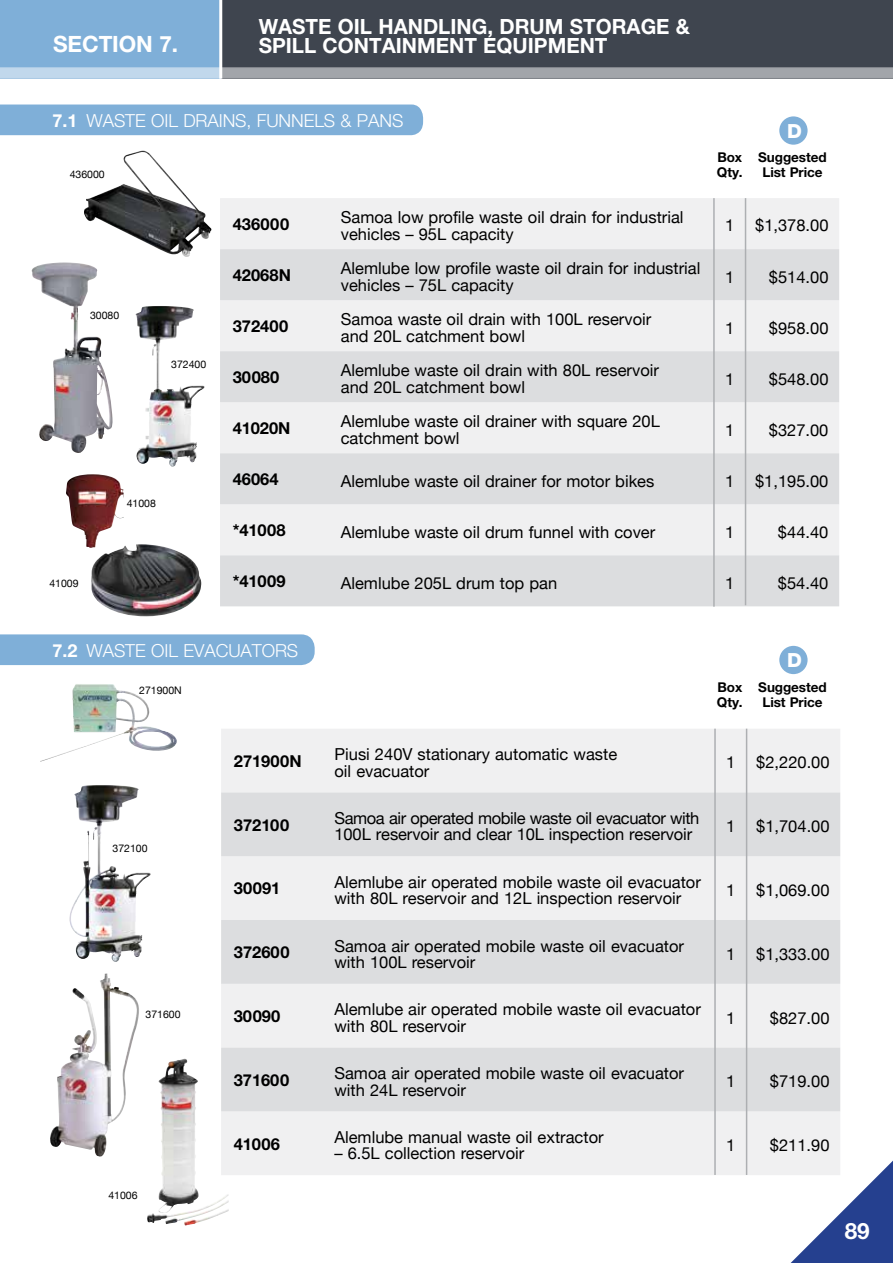
<style>
.page{position:relative;width:893px;height:1263px;background:#fff}
.page>*{position:absolute;margin:0;border:0;box-sizing:border-box;transform-origin:0 0}
.t1{font:700 22.5px "Helvetica Neue CE";letter-spacing:-.005em;color:#fff}
.t2{font:700 21px/19.5px "Helvetica Neue CE";color:#fff}
.t3{font:800 19.5px "Helvetica Neue CE";color:#fff}
.t4{font:300 18px "Helvetica Neue CE";letter-spacing:-.005em;color:#fff}
.t5{font:16.5px/16.5px "Helvetica Neue";color:#000}
.t6{font:700 16.5px "Helvetica Neue CE";color:#000}
.t7{font:700 13.5px/15px "Helvetica Neue CE";letter-spacing:-.005em;color:#000}
.t8{font:10.5px "Helvetica Neue";color:#000}
.s1{font-weight:700}
</style>
<div class="page">
<div style="left:0;top:105px;width:423px;height:30px;background:#7fafd8"></div>
<div style="left:0;top:634px;width:315px;height:31px;background:#7fafd8"></div>
<div style="left:0;top:0;width:221px;height:79px;background:#7fafd8"></div>
<div style="left:222px;top:0;width:671px;height:79px;background:#3f454f"></div>
<svg style="left:0;top:67px;width:893px;height:12px"></svg>
<hr style="left:219px;top:0;width:3px;height:79px;background:#fff">
<div style="left:221px;top:729px;width:619px;height:446px;background:#f0f0f1"></div>
<svg style="left:221px;top:792px;width:619px;height:319px;fill:#dcdddf"></svg>
<hr style="left:714px;top:729px;width:2px;height:446px;background:#adafb2">
<hr style="left:746px;top:729px;width:1px;height:446px;background:#adafb2">
<img style="left:84px;top:151px;width:127px;height:106px">
<img style="left:135px;top:306px;width:22px;height:102px">
<img style="left:31px;top:268px;width:82px;height:185px">
<img style="left:66px;top:474px;width:58px;height:74px">
<img style="left:91px;top:544px;width:110px;height:73px">
<img style="left:50px;top:973px;width:89px;height:184px">
<img style="left:158px;top:1059px;width:41px;height:154px">
<div style="left:220px;top:198px;width:619px;height:51px;background:#f0f0f1"></div>
<svg style="left:220px;top:249px;width:619px;height:357px;fill:#dcdddf"></svg>
<hr style="left:713px;top:198px;width:2px;height:409px;background:#adafb2">
<hr style="left:745px;top:198px;width:1px;height:407px;background:#adafb2">
<div style="left:779px;top:646px;width:29px;height:28px;background:#7fafd8;border-radius:50%"></div>
<div style="left:779px;top:116px;width:29px;height:29px;background:#7fafd8;border-radius:50%"></div>
<img style="left:40px;top:684px;width:137px;height:78px">
<img style="left:74px;top:785px;width:24px;height:96px">
<svg style="left:770px;top:1139px;width:123px;height:124px"></svg>
<h1 class="t1" style="left:53px;top:30px;width:127px">SECTION 7.</h1>
<p class="t2" style="left:259px;top:17px;width:433px">WASTE OIL HANDLING, DRUM STORAGE &amp;<br>SPILL CONTAINMENT EQUIPMENT</p>
<p class="t4" style="left:53px;top:110px;width:352px"><span class="s1">7.1</span> WASTE OIL DRAINS, FUNNELS &amp; PANS</p>
<p class="t8" style="left:70px;top:168px;width:37px">436000</p>
<p class="t3" style="left:787px;top:119px;width:16px">D</p>
<p class="t7" style="left:717px;top:150px;width:27px">Box<br>Qty.</p>
<p class="t7" style="left:758px;top:150px;width:70px;text-align:center">Suggested<br>List Price</p>
<p class="t8" style="left:90px;top:309px;width:31px">30080</p>
<p class="t8" style="left:171px;top:358px;width:37px">372400</p>
<p class="t8" style="left:49px;top:577px;width:31px">41009</p>
<p class="t8" style="left:127px;top:497px;width:31px">41008</p>
<p class="t6" style="left:233px;top:214px;width:58px">436000</p>
<p class="t5" style="left:341px;top:209px;width:344px">Samoa low profile waste oil drain for industrial vehicles – 95L capacity</p>
<p class="t5" style="left:725px;top:217px;width:11px">1</p>
<p class="t5" style="left:755px;top:217px;width:75px">$1,378.00</p>
<p class="t6" style="left:233px;top:265px;width:60px">42068N</p>
<p class="t5" style="left:341px;top:260px;width:361px">Alemlube low profile waste oil drain for industrial vehicles – 75L capacity</p>
<p class="t5" style="left:725px;top:268px;width:11px">1</p>
<p class="t5" style="left:769px;top:268px;width:61px">$514.00</p>
<p class="t6" style="left:233px;top:316px;width:57px">372400</p>
<p class="t5" style="left:341px;top:311px;width:312px">Samoa waste oil drain with 100L reservoir and 20L catchment bowl</p>
<p class="t5" style="left:725px;top:319px;width:11px">1</p>
<p class="t5" style="left:769px;top:319px;width:61px">$958.00</p>
<p class="t6" style="left:233px;top:367px;width:48px">30080</p>
<p class="t5" style="left:341px;top:362px;width:320px">Alemlube waste oil drain with 80L reservoir and 20L catchment bowl</p>
<p class="t5" style="left:725px;top:370px;width:11px">1</p>
<p class="t5" style="left:769px;top:370px;width:61px">$548.00</p>
<p class="t6" style="left:233px;top:418px;width:59px">41020N</p>
<p class="t5" style="left:341px;top:413px;width:321px">Alemlube waste oil drainer with square 20L catchment bowl</p>
<p class="t5" style="left:725px;top:421px;width:11px">1</p>
<p class="t5" style="left:769px;top:421px;width:61px">$327.00</p>
<p class="t6" style="left:233px;top:469px;width:47px">46064</p>
<p class="t5" style="left:341px;top:472px;width:315px">Alemlube waste oil drainer for motor bikes</p>
<p class="t5" style="left:725px;top:472px;width:11px">1</p>
<p class="t5" style="left:755px;top:472px;width:75px">$1,195.00</p>
<p class="t6" style="left:233px;top:520px;width:54px">*41008</p>
<p class="t5" style="left:341px;top:523px;width:316px">Alemlube waste oil drum funnel with cover</p>
<p class="t5" style="left:725px;top:523px;width:11px">1</p>
<p class="t5" style="left:778px;top:523px;width:52px">$44.40</p>
<p class="t6" style="left:233px;top:571px;width:54px">*41009</p>
<p class="t5" style="left:341px;top:574px;width:218px">Alemlube 205L drum top pan</p>
<p class="t5" style="left:725px;top:574px;width:11px">1</p>
<p class="t5" style="left:778px;top:574px;width:52px">$54.40</p>
<p class="t4" style="left:53px;top:640px;width:247px"><span class="s1">7.2</span> WASTE OIL EVACUATORS</p>
<p class="t8" style="left:139px;top:684px;width:44px">271900N</p>
<p class="t3" style="left:787px;top:648px;width:16px">D</p>
<p class="t7" style="left:717px;top:680px;width:27px">Box<br>Qty.</p>
<p class="t7" style="left:758px;top:680px;width:70px;text-align:center">Suggested<br>List Price</p>
<p class="t8" style="left:113px;top:842px;width:37px">372100</p>
<p class="t8" style="left:146px;top:1008px;width:37px">371600</p>
<p class="t8" style="left:108px;top:1189px;width:31px">41006</p>
<p class="t6" style="left:234px;top:751px;width:69px">271900N</p>
<p class="t5" style="left:334px;top:746px;width:284px">Piusi 240V stationary automatic waste oil evacuator</p>
<p class="t5" style="left:726px;top:754px;width:11px">1</p>
<p class="t5" style="left:756px;top:754px;width:75px">$2,220.00</p>
<p class="t6" style="left:234px;top:815px;width:57px">372100</p>
<p class="t5" style="left:334px;top:809px;width:366px">Samoa air operated mobile waste oil evacuator with<br>100L reservoir and clear 10L inspection reservoir</p>
<p class="t5" style="left:726px;top:818px;width:11px">1</p>
<p class="t5" style="left:756px;top:818px;width:75px">$1,704.00</p>
<p class="t6" style="left:234px;top:878px;width:48px">30091</p>
<p class="t5" style="left:334px;top:873px;width:368px">Alemlube air operated mobile waste oil evacuator with 80L reservoir and 12L inspection reservoir</p>
<p class="t5" style="left:726px;top:882px;width:11px">1</p>
<p class="t5" style="left:756px;top:882px;width:75px">$1,069.00</p>
<p class="t6" style="left:234px;top:942px;width:57px">372600</p>
<p class="t5" style="left:334px;top:937px;width:351px">Samoa air operated mobile waste oil evacuator with 100L reservoir</p>
<p class="t5" style="left:726px;top:945px;width:11px">1</p>
<p class="t5" style="left:756px;top:945px;width:75px">$1,333.00</p>
<p class="t6" style="left:234px;top:1006px;width:48px">30090</p>
<p class="t5" style="left:334px;top:1001px;width:368px">Alemlube air operated mobile waste oil evacuator with 80L reservoir</p>
<p class="t5" style="left:726px;top:1009px;width:11px">1</p>
<p class="t5" style="left:770px;top:1009px;width:61px">$827.00</p>
<p class="t6" style="left:234px;top:1070px;width:57px">371600</p>
<p class="t5" style="left:334px;top:1065px;width:351px">Samoa air operated mobile waste oil evacuator with 24L reservoir</p>
<p class="t5" style="left:726px;top:1073px;width:11px">1</p>
<p class="t5" style="left:770px;top:1073px;width:61px">$719.00</p>
<p class="t6" style="left:234px;top:1133px;width:48px">41006</p>
<p class="t5" style="left:334px;top:1128px;width:271px">Alemlube manual waste oil extractor</p>
<p class="t5" style="left:334px;top:1145px;width:191px">– 6.5L collection reservoir</p>
<p class="t5" style="left:726px;top:1137px;width:11px">1</p>
<p class="t5" style="left:770px;top:1137px;width:61px">$211.90</p>
<h1 class="t1" style="left:845px;top:1217px;width:26px">89</h1>
</div>
